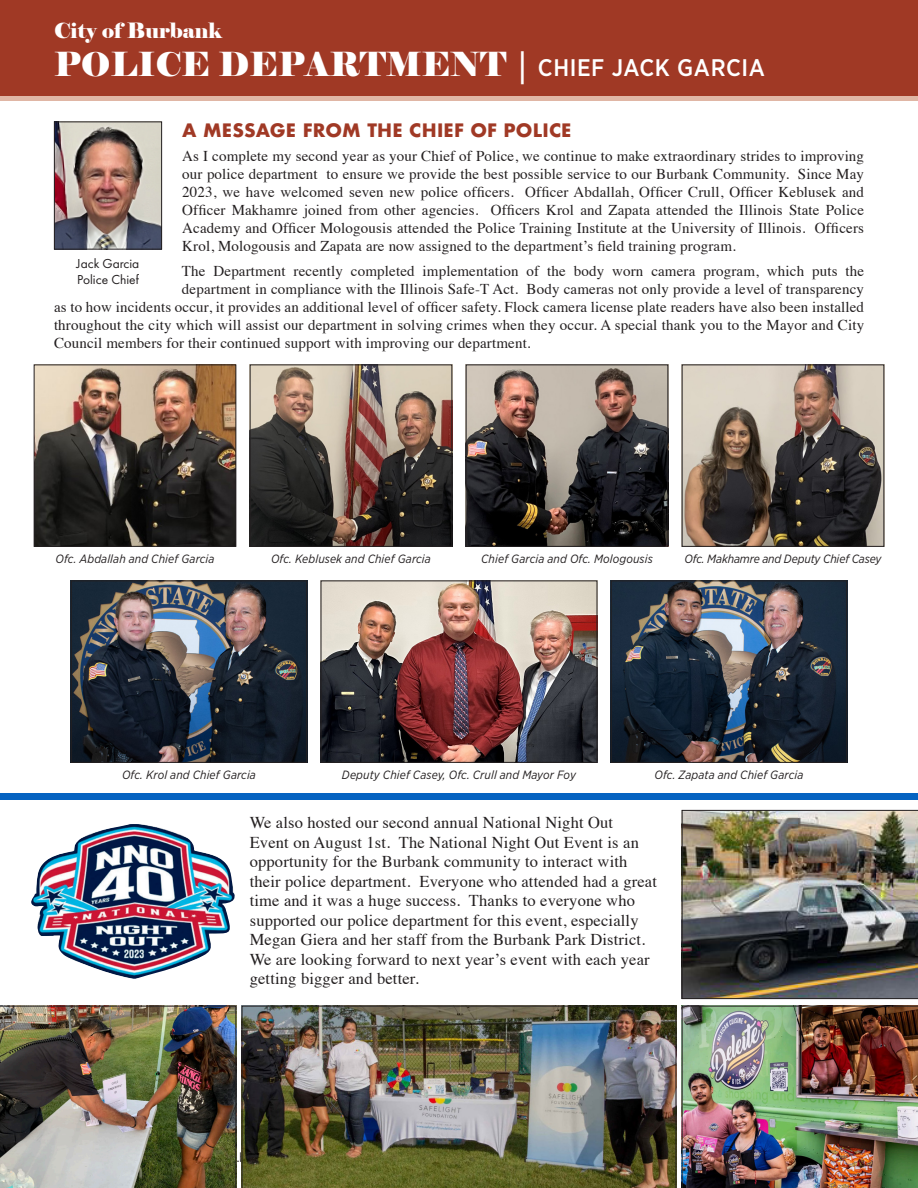
<style>
.page{position:relative;width:918px;height:1188px;background:#fff}
.page>*{position:absolute;margin:0;border:0;box-sizing:border-box;transform-origin:0 0}
.t1{font:33px "Elephant";color:#fff}
.t2{font:21px "Elephant";color:#fff}
.t3{font:700 18px "Futura";letter-spacing:.01em;color:#a03925}
.t4{font:16.5px/19.5px "Times";letter-spacing:.01em;color:#231f20}
.t5{font:15px/18px "Times";letter-spacing:.01em;color:#231f20;text-align:justify}
.t6{font:13.5px/16.2px "Futura PT";color:#231f20}
.t7{font:italic 12px "Gotham Narrow";letter-spacing:.01em;color:#231f20}
.t8{font:italic 12px "Gotham Narrow";letter-spacing:-.01em;color:#231f20}
.s1{font-family:"Gotham Narrow";font-weight:500;font-size:24px}
</style>
<div class="page">
<div style="left:0;top:793px;width:918px;height:7px;background:#0563c1"></div>
<img style="left:31px;top:824px;width:204px;height:155px">
<img style="left:56px;top:124px;width:104px;height:124px">
<div style="left:54px;top:122px;width:108px;height:128px;border:1px solid #231f20"></div>
<div style="left:0;top:0;width:918px;height:99px;background:#a03925"></div>
<hr style="left:0;top:97px;width:918px;height:4px;background:#e0b6a5">
<img style="left:73px;top:582px;width:232px;height:179px">
<div style="left:71px;top:580px;width:236px;height:183px;border:1px solid #231f20"></div>
<img style="left:323px;top:582px;width:272px;height:179px">
<div style="left:321px;top:580px;width:276px;height:183px;border:1px solid #231f20"></div>
<img style="left:613px;top:582px;width:232px;height:179px">
<div style="left:611px;top:580px;width:236px;height:183px;border:1px solid #231f20"></div>
<img style="left:36px;top:366px;width:198px;height:179px">
<div style="left:34px;top:364px;width:202px;height:183px;border:1px solid #231f20"></div>
<img style="left:684px;top:366px;width:198px;height:179px">
<div style="left:682px;top:364px;width:202px;height:183px;border:1px solid #231f20"></div>
<img style="left:252px;top:366px;width:198px;height:179px">
<div style="left:250px;top:364px;width:202px;height:183px;border:1px solid #231f20"></div>
<img style="left:468px;top:366px;width:198px;height:179px">
<div style="left:466px;top:364px;width:202px;height:183px;border:1px solid #231f20"></div>
<img style="left:682px;top:1006px;width:236px;height:182px">
<img style="left:242px;top:1006px;width:434px;height:182px">
<img style="left:682px;top:810px;width:236px;height:189px">
<img style="left:0;top:1006px;width:236px;height:182px">
<h2 class="t2" style="left:54px;top:17px;width:169px">City of Burbank</h2>
<h1 class="t1" style="left:54px;top:44px;width:713px">POLICE DEPARTMENT | <span class="s1">CHIEF JACK GARCIA</span></h1>
<p class="t3" style="left:182px;top:117px;width:391px">A MESSAGE FROM THE CHIEF OF POLICE</p>
<p class="t5" style="left:182px;top:146px;width:683px">As I complete my second year as your Chief of Police, we continue to make extraordinary strides to improving our police department to ensure we provide the best possible service to our Burbank Community. Since May 2023, we have welcomed seven new police officers. Officer Abdallah, Officer Crull, Officer Keblusek and Officer Makhamre joined from other agencies. Officers Krol and Zapata attended the Illinois State Police Academy and Officer Mologousis attended the Police Training Institute at the University of Illinois. Officers Krol, Mologousis and Zapata are now assigned to the department’s field training program.</p>
<p class="t5" style="left:182px;top:261px;width:684px">The Department recently completed implementation of the body worn camera program, which puts the</p>
<p class="t5" style="left:182px;top:279px;width:684px">department in compliance with the Illinois Safe-T Act. Body cameras not only provide a level of transparency</p>
<p class="t5" style="left:54px;top:297px;width:812px">as to how incidents occur, it provides an additional level of officer safety. Flock camera license plate readers have also been installed</p>
<p class="t5" style="left:54px;top:315px;width:812px">throughout the city which will assist our department in solving crimes when they occur. A special thank you to the Mayor and City</p>
<p class="t5" style="left:54px;top:333px;width:478px">Council members for their continued support with improving our department.</p>
<p class="t6" style="left:77px;top:255px;width:64px">Jack Garcia<br>Police Chief</p>
<p class="t7" style="left:55px;top:551px;width:161px">Ofc. Abdallah and Chief Garcia</p>
<p class="t7" style="left:271px;top:551px;width:161px">Ofc. Keblusek and Chief Garcia</p>
<p class="t7" style="left:481px;top:551px;width:173px">Chief Garcia and Ofc. Mologousis</p>
<p class="t8" style="left:684px;top:551px;width:199px">Ofc. Makhamre and Deputy Chief Casey</p>
<p class="t7" style="left:122px;top:767px;width:135px">Ofc. Krol and Chief Garcia</p>
<p class="t7" style="left:342px;top:767px;width:236px">Deputy Chief Casey, Ofc. Crull and Mayor Foy</p>
<p class="t7" style="left:655px;top:767px;width:150px">Ofc. Zapata and Chief Garcia</p>
<p class="t4" style="left:250px;top:812px;width:409px">We also hosted our second annual National Night Out<br>Event on August 1st. The National Night Out Event is an opportunity for the Burbank community to interact with their police department. Everyone who attended had a great time and it was a huge success. Thanks to everyone who supported our police department for this event, especially Megan Giera and her staff from the Burbank Park District.<br>We are looking forward to next year’s event with each year getting bigger and better.</p>
</div>
